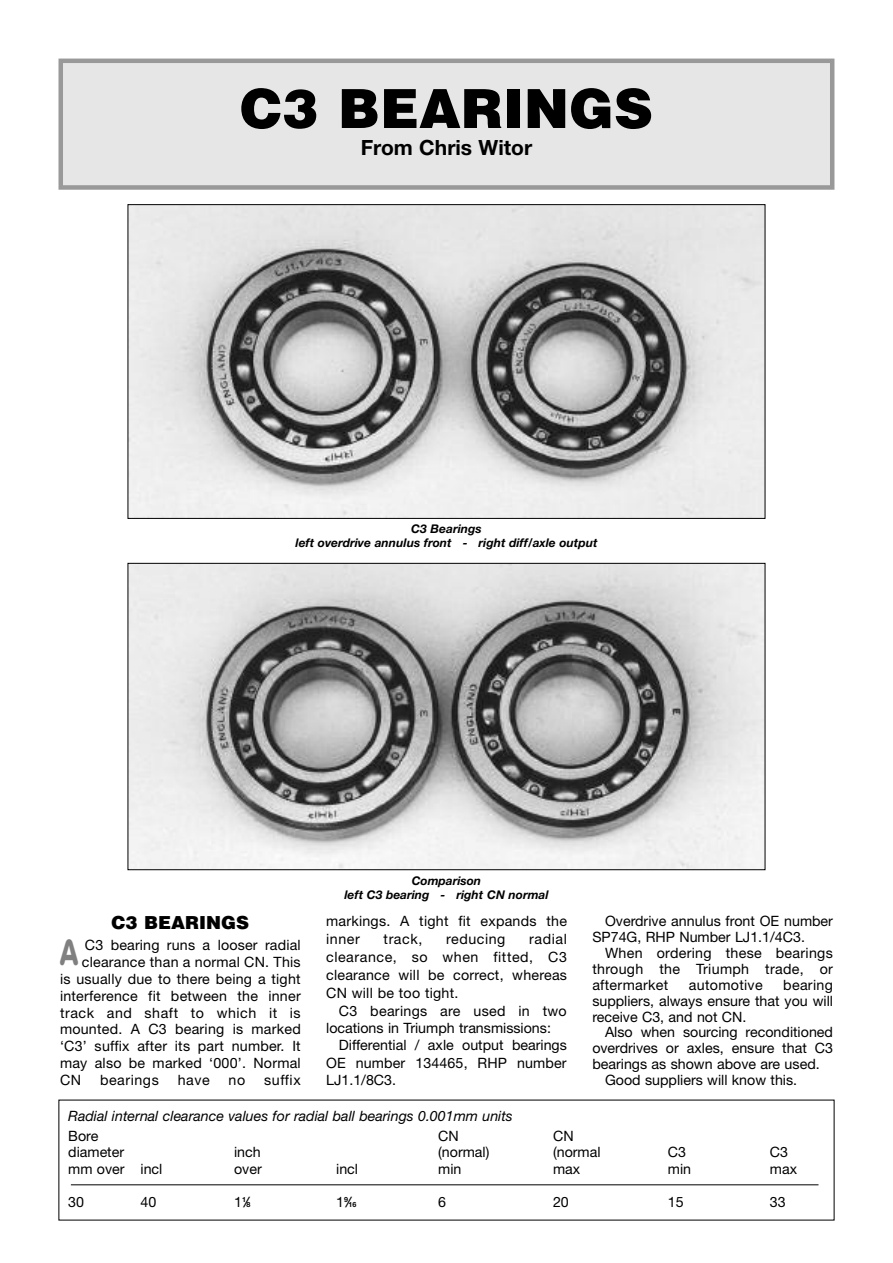
<style>
.page{position:relative;width:893px;height:1263px;background:#fff}
.page>*{position:absolute;margin:0;border:0;box-sizing:border-box;transform-origin:0 0}
.t1{font:900 54px "Helvetica";color:#000}
.t2{font:35.85px "VAG Rounded BT";color:#808080;scale:.8 1}
.t3{font:700 21px "Helvetica Neue";color:#000}
.t4{font:900 18px "Helvetica";color:#000}
.t5{font:14.25px/15.9px "Helvetica Neue";letter-spacing:.01em;color:#000;text-align:justify}
.t6{font:italic 14.25px "Helvetica Neue";color:#000}
.t7{font:14.25px "Helvetica Neue";letter-spacing:.04em;color:#000}
.t8{font:italic 700 12px/13.5px "Helvetica Neue";color:#000;text-align:center}
.t9{font:700 7.2px "Helvetica Neue";color:#000}
.s1{font-weight:400;font-size:14.25px}
.s2{font-size:14.25px}
</style>
<div class="page">
<div style="left:63px;top:63px;width:767px;height:122px;background:#e6e6e6"></div>
<div style="left:58px;top:59px;width:776px;height:131px;border:4px solid #999"></div>
<img style="left:130px;top:206px;width:633px;height:311px">
<img style="left:130px;top:565px;width:633px;height:303px">
<hr style="left:71px;top:1184px;width:747px;height:1px;background:#000">
<h1 class="t1" style="left:240px;top:78px;width:414px">C3 BEARINGS</h1>
<h3 class="t3" style="left:361px;top:140px;width:173px">From Chris Witor</h3>
<p class="t8" style="left:296px;top:523px;width:303px">C3 Bearings<br>left overdrive annulus front - right diff/axle output</p>
<p class="t4" style="left:112px;top:912px;width:139px">C3 BEARINGS</p>
<h2 class="t2" style="left:60px;top:937px;width:24px">A</h2>
<p class="t5" style="left:85px;top:938px;width:217px">C3 bearing runs a looser radial</p>
<p class="t5" style="left:82px;top:955px;width:220px">clearance than a normal CN. This</p>
<p class="t5" style="left:60px;top:972px;width:242px">is usually due to there being a tight</p>
<p class="t5" style="left:60px;top:989px;width:242px">interference fit between the inner</p>
<p class="t7" style="left:60px;top:1007px;width:242px">track and shaft to which it is</p>
<p class="t5" style="left:60px;top:1023px;width:242px">mounted. A C3 bearing is marked</p>
<p class="t5" style="left:60px;top:1040px;width:242px">‘C3’ suffix after its part number. It</p>
<p class="t5" style="left:60px;top:1057px;width:242px">may also be marked ‘000’. Normal</p>
<p class="t5" style="left:60px;top:1073px;width:23px">CN</p>
<p class="t7" style="left:100px;top:1075px;width:60px">bearings</p>
<p class="t5" style="left:178px;top:1073px;width:34px">have</p>
<p class="t5" style="left:229px;top:1073px;width:18px">no</p>
<p class="t5" style="left:264px;top:1073px;width:38px">suffix</p>
<p class="t8" style="left:344px;top:875px;width:206px">Comparison<br>left C3 bearing - right CN normal</p>
<p class="t5" style="left:326px;top:913px;width:242px;line-height:18px">markings. A tight fit expands the inner</p>
<p class="t5" style="left:326px;top:931px;width:242px;line-height:18px;text-indent:203px">radial clearance, so when fitted, C3 clearance will be correct, whereas CN will be too tight.</p>
<p class="t5" style="left:326px;top:1003px;width:242px;line-height:17.4px;text-indent:13px">C3 bearings are used in two locations in Triumph transmissions:</p>
<p class="t5" style="left:326px;top:1038px;width:242px;line-height:17.4px;text-indent:13px">Differential / axle output bearings OE number 134465, RHP number LJ1.1/8C3.</p>
<p class="t5" style="left:384px;top:932px;width:40px">track,</p>
<p class="t7" style="left:446px;top:934px;width:61px">reducing</p>
<p class="t5" style="left:592px;top:914px;width:242px;text-indent:13px">Overdrive annulus front OE number<br>SP74G, RHP Number LJ1.1/4C3.</p>
<p class="t5" style="left:592px;top:946px;width:242px;text-indent:13px">When ordering these bearings through the Triumph trade, or aftermarket</p>
<p class="t5" style="left:592px;top:978px;width:242px;text-indent:191px">bearing suppliers, always ensure that you will receive C3, and not CN.</p>
<p class="t5" style="left:605px;top:1026px;width:229px">Also when sourcing reconditioned</p>
<p class="t5" style="left:592px;top:1042px;width:242px">overdrives or axles, ensure that C3</p>
<p class="t5" style="left:592px;top:1058px;width:229px">bearings as shown above are used.</p>
<p class="t5" style="left:605px;top:1073px;width:194px">Good suppliers will know this.</p>
<p class="t5" style="left:689px;top:978px;width:75px">automotive</p>
<p class="t6" style="left:68px;top:1111px;width:446px">Radial internal clearance values for radial ball bearings 0.001mm units</p>
<p class="t5" style="left:68px;top:1129px;width:32px">Bore</p>
<p class="t5" style="left:438px;top:1129px;width:22px">CN</p>
<p class="t5" style="left:553px;top:1129px;width:22px">CN</p>
<p class="t5" style="left:68px;top:1145px;width:57px">diameter</p>
<p class="t5" style="left:234px;top:1145px;width:28px">inch</p>
<p class="t5" style="left:438px;top:1145px;width:53px">(normal)</p>
<p class="t5" style="left:553px;top:1145px;width:49px">(normal</p>
<p class="t5" style="left:668px;top:1145px;width:20px">C3</p>
<p class="t5" style="left:770px;top:1145px;width:20px">C3</p>
<p class="t5" style="left:68px;top:1162px;width:96px">mm over incl</p>
<p class="t5" style="left:234px;top:1162px;width:29px">over</p>
<p class="t5" style="left:336px;top:1162px;width:23px">incl</p>
<p class="t5" style="left:438px;top:1162px;width:25px">min</p>
<p class="t5" style="left:553px;top:1162px;width:29px">max</p>
<p class="t5" style="left:668px;top:1162px;width:25px">min</p>
<p class="t5" style="left:770px;top:1162px;width:29px">max</p>
<p class="t5" style="left:68px;top:1195px;width:17px">30</p>
<p class="t5" style="left:141px;top:1195px;width:17px">40</p>
<p class="t9" style="left:234px;top:1199px;width:18px"><span class="s1">1</span>1<span class="s2">⁄</span>8</p>
<p class="t9" style="left:336px;top:1201px;width:22px"><span class="s1">1</span>9<span class="s2">⁄</span>16</p>
<p class="t5" style="left:438px;top:1195px;width:9px">6</p>
<p class="t5" style="left:553px;top:1195px;width:17px">20</p>
<p class="t5" style="left:668px;top:1195px;width:17px">15</p>
<p class="t5" style="left:770px;top:1195px;width:17px">33</p>
</div>
